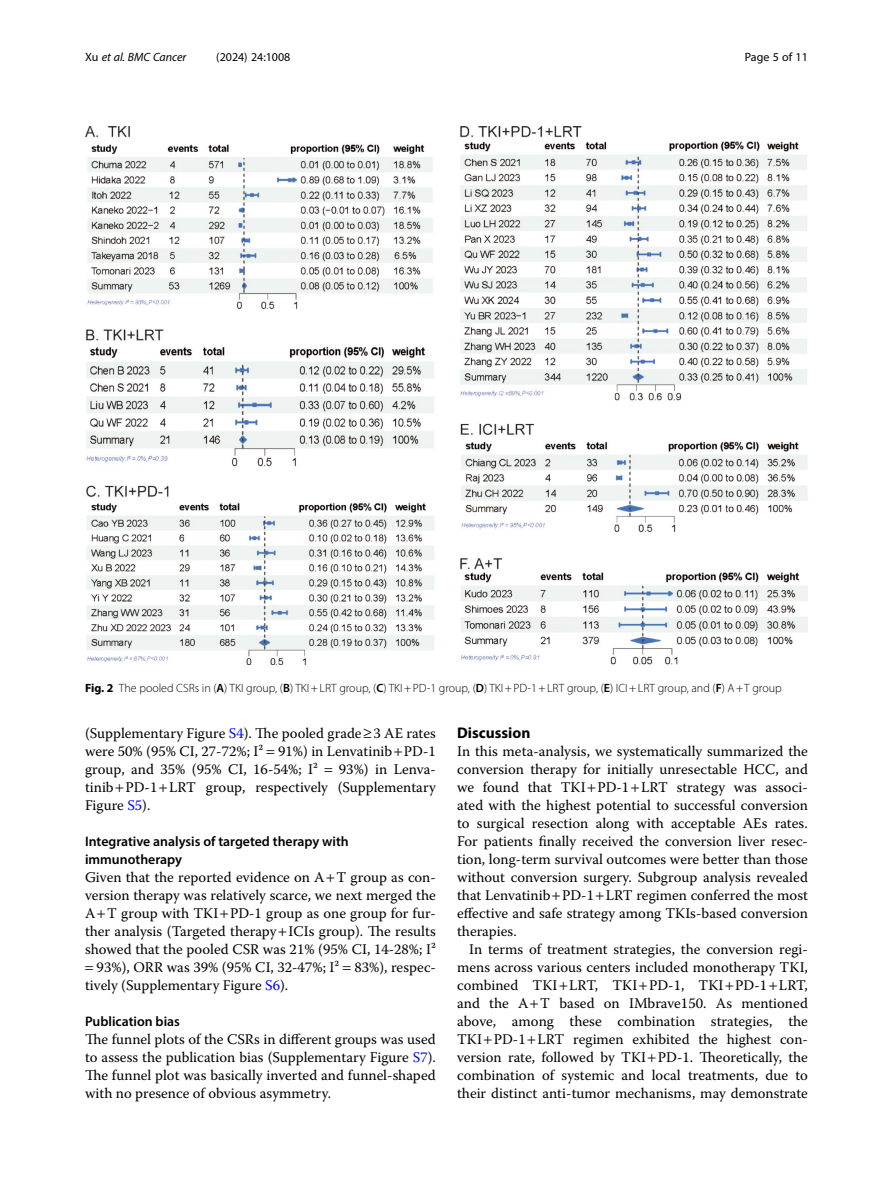
<style>
.page{position:relative;width:893px;height:1191px;background:#fff}
.page>*{position:absolute;margin:0;border:0;box-sizing:border-box;transform-origin:0 0}
.Head_1{font:700 15.45px "Myriad Pro";color:#000}
.Body_Text{font:14.7px/18px "Warnock Pro";color:#000;text-align:justify}
.Body_Text_Indent{font:14.7px/18px "Warnock Pro";color:#000;text-align:justify}
.Head_2{font:600 13.8px/18px "Myriad Pro";color:#000}
.Figure_Caption{font:300 12px "Myriad Pro";color:#000}
.t1{font:12px "Myriad Pro";color:#000}
.t2{font:italic 12px "Myriad Pro";color:#000}
.s1{font-style:normal}
.s2{font-weight:700}
.s3{font-weight:600}
.s4{color:#00f}
</style>
<div class="page">
<img style="left:85px;top:126px;width:723px;height:539px">
<p class="t2" style="left:85px;top:50px;width:103px"><span class="s1">Xu</span> et al. BMC Cancer</p>
<p class="t1" style="left:216px;top:50px;width:76px">(2024) 24:1008</p>
<p class="t1" style="left:745px;top:50px;width:65px">Page 5 of 11</p>
<p class="Figure_Caption" style="left:85px;top:680px;width:698px"><span class="s2">Fig. 2</span> The pooled CSRs in (<span class="s3">A</span>) TKI group, (<span class="s3">B</span>) TKI+LRT group, (<span class="s3">C</span>) TKI+PD-1 group, (<span class="s3">D</span>) TKI+PD-1+LRT group, (<span class="s3">E</span>) ICI+LRT group, and (<span class="s3">F</span>) A+T group</p>
<p class="Body_Text" style="left:85px;top:724px;width:352px">(Supplementary Figure <span class="s4">S4</span>). The pooled grade≥3 AE rates were 50% (95% CI, 27-72%; I² 91%) in Lenvatinib PD-1 group, and 35% (95% CI, 16-54%; I²</p>
<p class="Body_Text" style="left:85px;top:760px;width:352px;text-indent:254px">93%) in Lenva&shy;tinib PD-1 LRT group, respectively (Supplementary Figure <span class="s4">S5</span>).</p>
<p class="Head_2" style="left:85px;top:832px;width:265px">Integrative analysis of targeted therapy with immunotherapy</p>
<p class="Body_Text" style="left:85px;top:868px;width:352px">Given that the reported evidence on A T group as con-</p>
<p class="Body_Text" style="left:85px;top:886px;width:352px">version therapy was relatively scarce, we next merged the</p>
<p class="Body_Text" style="left:85px;top:904px;width:352px">A T group with TKI PD-1 group as one group for fur-</p>
<p class="Body_Text" style="left:85px;top:922px;width:352px">ther analysis (Targeted therapy ICIs group). The results</p>
<p class="Body_Text" style="left:85px;top:940px;width:352px">showed that the pooled CSR was 21% (95% CI, 14-28%; I²</p>
<p class="Body_Text" style="left:97px;top:958px;width:341px">93%), ORR was 39% (95% CI, 32-47%; I² 83%), respec-</p>
<p class="Body_Text" style="left:85px;top:976px;width:205px">tively (Supplementary Figure <span class="s4">S6</span>).</p>
<p class="Head_2" style="left:85px;top:1012px;width:96px">Publication bias</p>
<p class="Body_Text" style="left:85px;top:1030px;width:352px">The funnel plots of the CSRs in different groups was used to assess the publication bias (Supplementary Figure <span class="s4">S7</span>).<br>The funnel plot was basically inverted and funnel-shaped with no presence of obvious asymmetry.</p>
<p class="Head_1" style="left:457px;top:723px;width:75px">Discussion</p>
<p class="Body_Text" style="left:457px;top:742px;width:352px">In this meta-analysis, we systematically summarized the conversion therapy for initially unresectable HCC, and we found that TKI PD-1 LRT strategy was associ&shy;ated with the highest potential to successful conversion to surgical resection along with acceptable AEs rates.<br>For patients finally received the conversion liver resec&shy;tion, long-term survival outcomes were better than those without conversion surgery. Subgroup analysis revealed that Lenvatinib PD-1 LRT regimen conferred the most effective and safe strategy among TKIs-based conversion therapies.</p>
<p class="Body_Text_Indent" style="left:457px;top:940px;width:352px;text-indent:12px">In terms of treatment strategies, the conversion regi&shy;mens across various centers included monotherapy TKI, combined TKI LRT, TKI PD-1, TKI PD-1 LRT, and the A T based on IMbrave150. As mentioned above, among these combination strategies, the TKI PD-1 LRT regimen exhibited the highest con&shy;version rate, followed by TKI PD-1. Theoretically, the combination of systemic and local treatments, due to their distinct anti-tumor mechanisms, may demonstrate</p>
</div>
